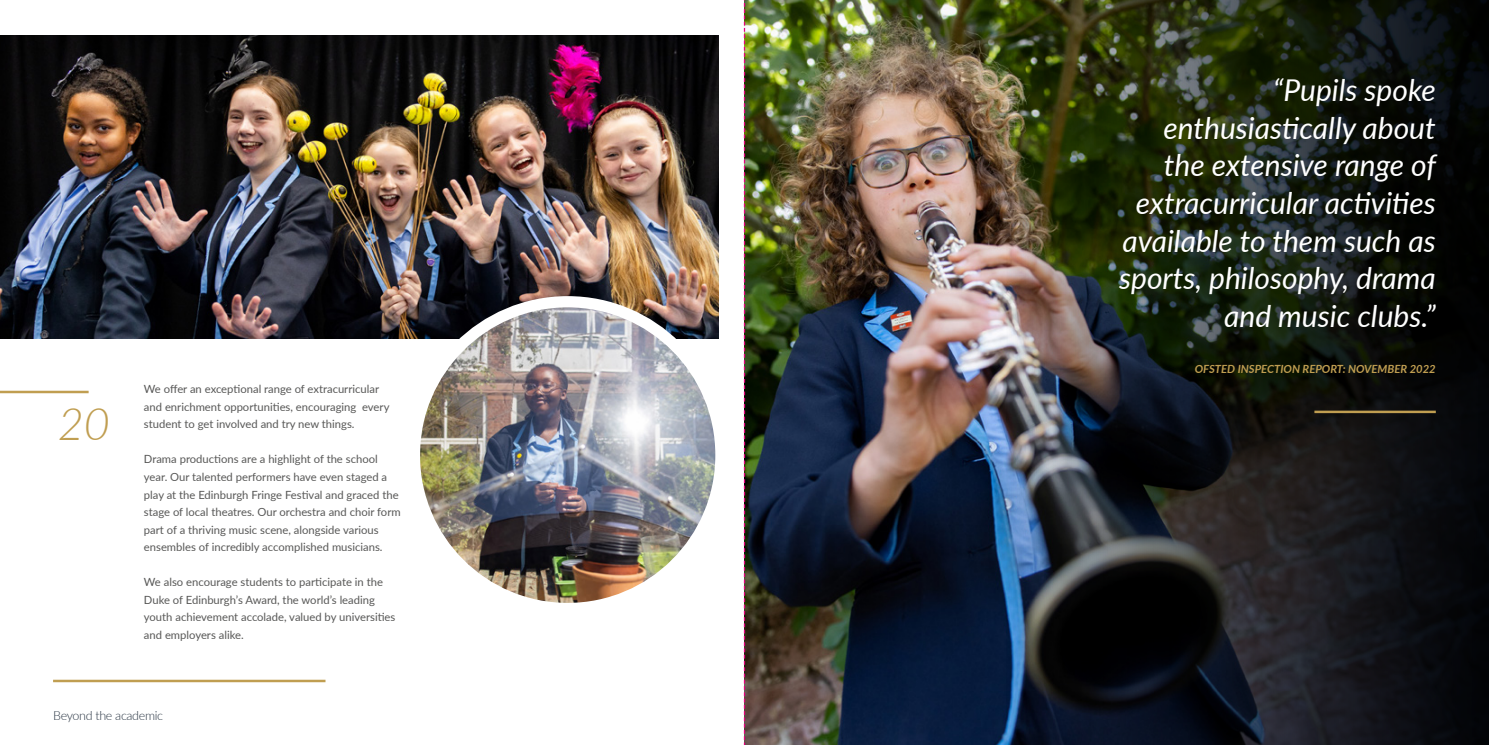
<style>
.page{position:relative;width:1489px;height:745px;background:#fff}
.page>*{position:absolute;margin:0;border:0;box-sizing:border-box;transform-origin:0 0}
.t1{font:italic 300 45px "Lato";color:#c09e51}
.t2{font:italic 30px/37.5px "Lato";color:#fff;text-align:right}
.t3{font:300 12.5px "Lato";letter-spacing:-.025em;color:#283442}
.t4{font:11.25px/17.5px "Lato";color:#575756}
.t5{font:italic 700 11.25px "Lato";color:#c09e51}
</style>
<div class="page">
<img style="left:745px;top:0;width:261px;height:744px">
<img style="left:1006px;top:0;width:482px;height:744px">
<hr style="left:53px;top:679px;width:272px;height:2px;background:#c09e51">
<img style="left:0;top:35px;width:718px;height:303px">
<hr style="left:1314px;top:410px;width:121px;height:3px;background:#c09e51">
<img style="left:414px;top:301px;width:307px;height:307px;border-radius:153px">
<div style="left:409px;top:296px;width:317px;height:317px;border:11px solid #fff;border-radius:50%"></div>
<hr style="left:0;top:390px;width:89px;height:3px;background:#c09e51">
<svg style="left:743px;top:0;width:2px;height:744px"></svg>
<h1 class="t1" style="left:58px;top:392px;width:54px">20</h1>
<p class="t4" style="left:144px;top:380px;width:247px">We offer an exceptional range of extracurricular and enrichment opportunities, encouraging every student to get involved and try new things.</p>
<p class="t4" style="left:144px;top:450px;width:258px">Drama productions are a highlight of the school year. Our talented performers have even staged a play at the Edinburgh Fringe Festival and graced the stage of local theatres. Our orchestra and choir form part of a thriving music scene, alongside various ensembles of incredibly accomplished musicians.</p>
<p class="t4" style="left:144px;top:572px;width:253px">We also encourage students to participate in the Duke of Edinburgh’s Award, the world’s leading youth achievement accolade, valued by universities and employers alike.</p>
<p class="t3" style="left:53px;top:706px;width:111px">Beyond the academic</p>
<h2 class="t2" style="left:1119px;top:70px;width:318px">“Pupils spoke enthusiastically about the extensive range of extracurricular activities available to them such as sports, philosophy, drama and music clubs.”</h2>
<p class="t5" style="left:1194px;top:360px;width:242px">OFSTED INSPECTION REPORT: NOVEMBER 2022</p>
</div>
